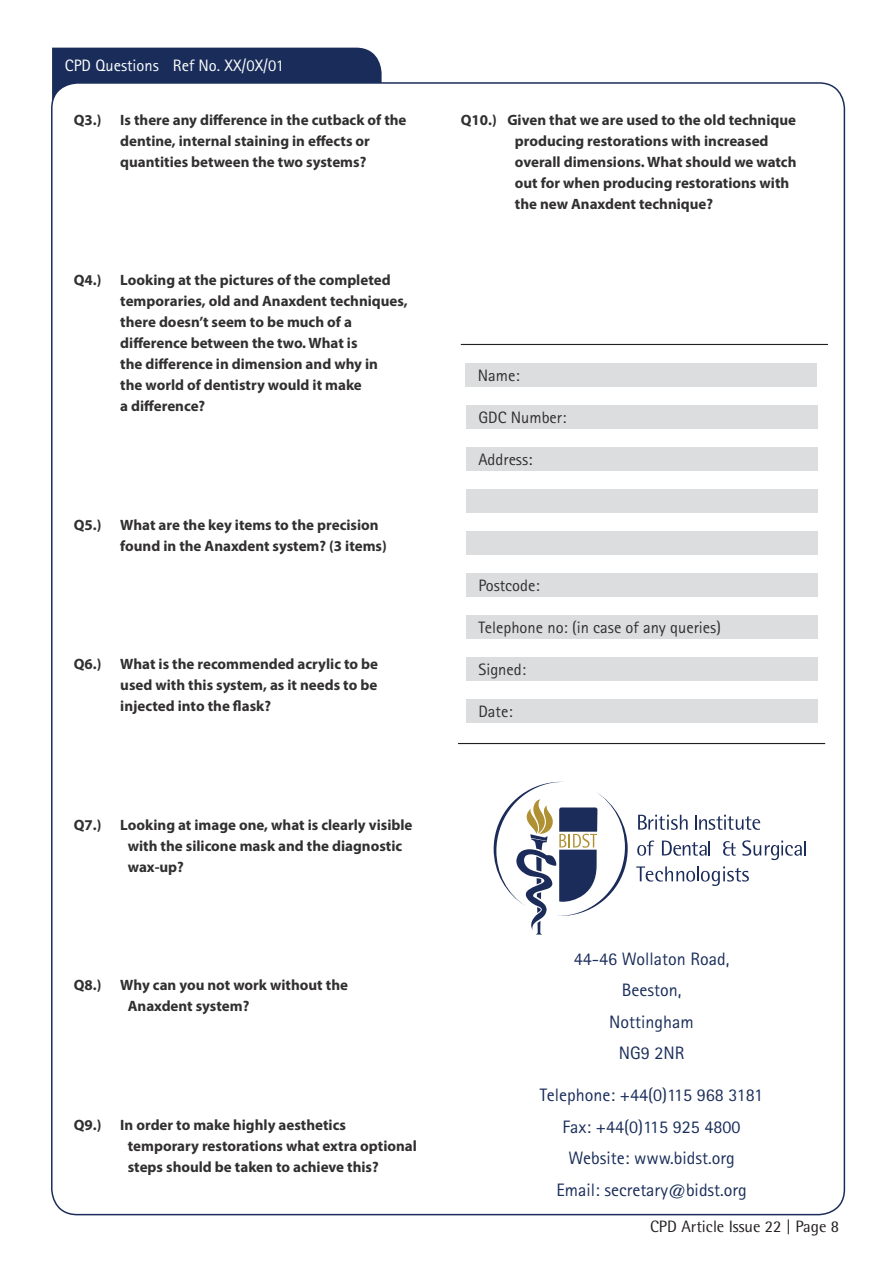
<style>
.page{position:relative;width:893px;height:1263px;background:#fff}
.page>*{position:absolute;margin:0;border:0;box-sizing:border-box;transform-origin:0 0}
.BIDST_Body{font:18px/31.5px "Rotis Sans Serif Std";color:#1a2d5a;text-align:center}
.t1{font:16.5px "Rotis Sans Serif Std";color:#312f30}
.Questions{font:16.5px "Rotis Sans Serif Std";color:#fff}
.t2{font:16.5px "Rotis Semi Sans";color:#231f20}
.t3{font:700 15px/21px "Myriad Pro";color:#312f30}
.s1{color:#231f20}
</style>
<div class="page">
<div style="left:52px;top:48px;width:330px;height:51px;background:#1a2d5a"></div>
<div style="left:52px;top:83px;width:792px;height:1131px;background:#fff;border-radius:26px"></div>
<hr style="left:461px;top:344px;width:367px;height:1px;background:#231f20">
<div style="left:465px;top:364px;width:352px;height:23px;background:#dcdddf"></div>
<div style="left:466px;top:406px;width:351px;height:23px;background:#dcdddf"></div>
<div style="left:466px;top:448px;width:351px;height:23px;background:#dcdddf"></div>
<div style="left:466px;top:490px;width:351px;height:23px;background:#dcdddf"></div>
<div style="left:466px;top:532px;width:351px;height:23px;background:#dcdddf"></div>
<div style="left:466px;top:574px;width:351px;height:23px;background:#dcdddf"></div>
<div style="left:466px;top:616px;width:351px;height:23px;background:#dcdddf"></div>
<div style="left:466px;top:658px;width:351px;height:23px;background:#dcdddf"></div>
<div style="left:466px;top:700px;width:351px;height:23px;background:#dcdddf"></div>
<hr style="left:458px;top:743px;width:367px;height:1px;background:#231f20">
<svg style="left:494px;top:782px;width:134px;height:152px"></svg>
<svg style="left:638px;top:815px;width:50px;height:15px"></svg>
<svg style="left:695px;top:815px;width:65px;height:15px"></svg>
<svg style="left:637px;top:840px;width:17px;height:16px"></svg>
<svg style="left:662px;top:840px;width:48px;height:16px"></svg>
<svg style="left:723px;top:841px;width:13px;height:15px"></svg>
<svg style="left:742px;top:840px;width:63px;height:20px"></svg>
<svg style="left:636px;top:866px;width:113px;height:20px"></svg>
<p class="Questions" style="left:65px;top:55px;width:221px">CPD Questions Ref No. XX/0X/01</p>
<p class="t3" style="left:74px;top:108px;width:29px">Q3.)</p>
<p class="t3" style="left:120px;top:108px;width:288px">Is there any difference in the cutback of the dentine, internal staining in effects or quantities between the two systems?</p>
<p class="t3" style="left:74px;top:269px;width:29px">Q4.)</p>
<p class="t3" style="left:120px;top:269px;width:289px">Looking at the pictures of the completed temporaries, old and Anaxdent techniques, there doesn’t seem to be much of a difference between the two. What is<br>the difference in dimension and why in<br>the world of dentistry would it make<br>a difference?</p>
<p class="t3" style="left:74px;top:514px;width:29px">Q5.)</p>
<p class="t3" style="left:120px;top:514px;width:268px">What are the key items to the precision found in the Anaxdent system? (3 items)</p>
<p class="t3" style="left:74px;top:653px;width:29px">Q6.)</p>
<p class="t3" style="left:120px;top:653px;width:259px;text-align:justify">What is the recommended acrylic to be used with this system, as it needs to be injected into the flask?</p>
<p class="t3" style="left:74px;top:814px;width:29px">Q7.)</p>
<p class="t3" style="left:128px;top:814px;width:286px;text-indent:-8px">Looking at image one, what is clearly visible with the silicone mask and the diagnostic wax-up?</p>
<p class="t3" style="left:74px;top:974px;width:29px">Q8.)</p>
<p class="t3" style="left:128px;top:974px;width:222px;text-indent:-8px">Why can you not work without the<br>Anaxdent system?</p>
<p class="t3" style="left:74px;top:1114px;width:29px">Q9.)</p>
<p class="t3" style="left:128px;top:1114px;width:291px;text-indent:-8px">In order to make highly aesthetics temporary restorations what extra optional steps should be taken to achieve this?</p>
<p class="t3" style="left:515px;top:108px;width:283px;text-indent:-54px">Q10.) Given that we are used to the old technique producing restorations with increased overall dimensions. What should we watch out for when producing restorations with the new Anaxdent technique?</p>
<p class="t1" style="left:478px;top:366px;width:43px">Name:</p>
<p class="t1" style="left:478px;top:408px;width:89px">GDC Number:</p>
<p class="t1" style="left:478px;top:450px;width:56px">Address<span class="s1">:</span></p>
<p class="t1" style="left:478px;top:576px;width:63px">Postcode:</p>
<p class="t1" style="left:478px;top:618px;width:244px">Telephone no: (in case of any queries)</p>
<p class="t1" style="left:478px;top:660px;width:49px">Signed:</p>
<p class="t1" style="left:478px;top:702px;width:36px">Date:</p>
<p class="BIDST_Body" style="left:574px;top:943px;width:157px">44-46 Wollaton Road,<br>Beeston,<br>Nottingham<br>NG9 2NR</p>
<p class="BIDST_Body" style="left:540px;top:1079px;width:225px">Telephone: +44(0)115 968 3181<br>Fax: +44(0)115 925 4800<br>Website: www.bidst.org<br>Email: secretary@bidst.org</p>
<p class="t2" style="left:650px;top:1216px;width:190px">CPD Article Issue 22 | Page 8</p>
</div>
